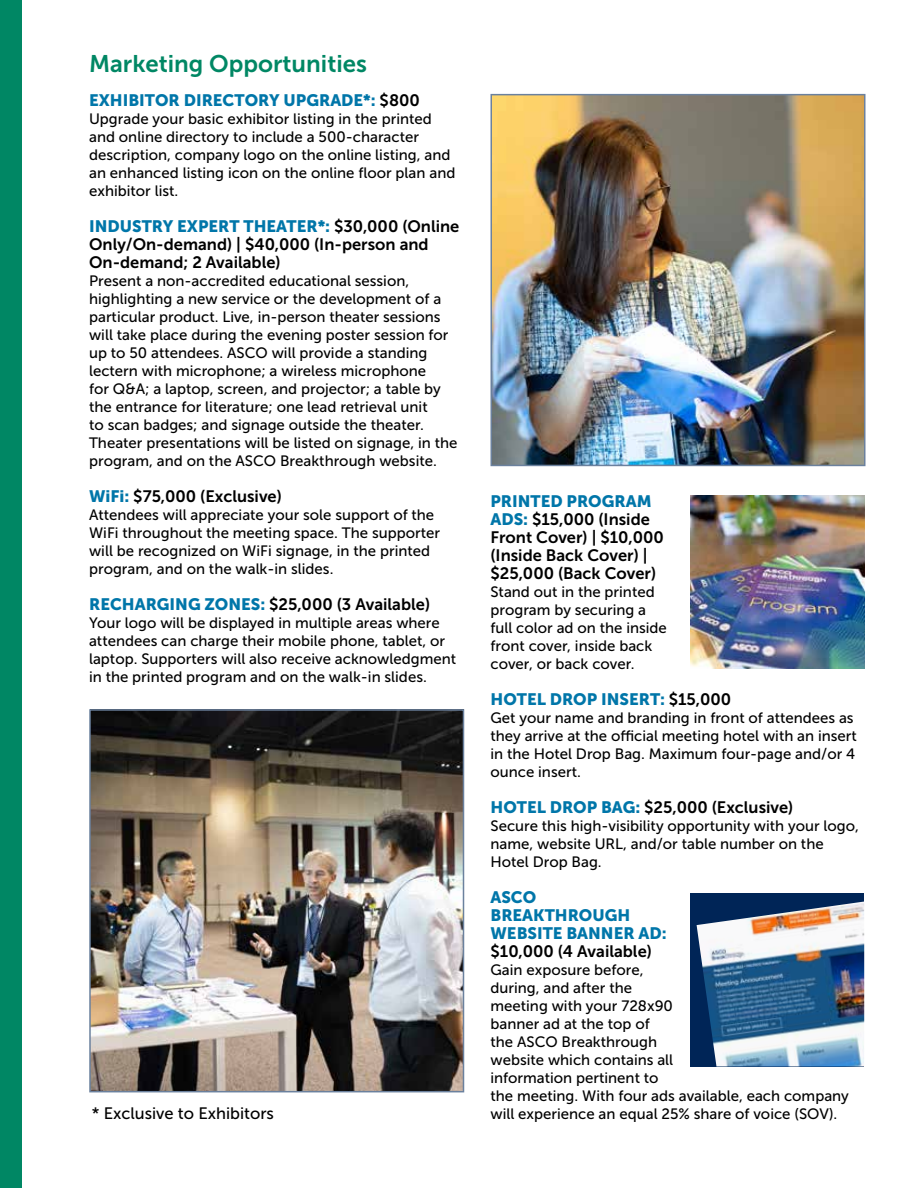
<style>
.page{position:relative;width:918px;height:1188px;background:#fff}
.page>*{position:absolute;margin:0;border:0;box-sizing:border-box;transform-origin:0 0}
.t1{font:24px "Museo Sans 700";color:#008764}
.t2{font:16.5px/18px "Museo Sans 700";color:#000}
.t3{font:16.5px/18px "Museo Sans 900";color:#0076a9}
.t4{font:16.5px "Museo Sans 500";color:#000}
.t5{font:15px/18px "Museo Sans 500";color:#000}
.s1{font-family:"Museo Sans 700";color:#000}
.s2{font-family:"Museo Sans 900";color:#0076a9}
</style>
<div class="page">
<img style="left:691px;top:495px;width:173px;height:174px">
<div style="left:691px;top:893px;width:173px;height:173px;background:#002557"></div>
<img style="left:697px;top:902px;width:167px;height:164px">
<img style="left:92px;top:712px;width:369px;height:377px">
<div style="left:89px;top:709px;width:375px;height:383px;border:2px solid #6b819e"></div>
<img style="left:493px;top:97px;width:370px;height:366px">
<div style="left:490px;top:94px;width:376px;height:372px;border:2px solid #6b819e"></div>
<div style="left:0;top:0;width:22px;height:1188px;background:#008764"></div>
<h1 class="t1" style="left:89px;top:50px;width:279px">Marketing Opportunities</h1>
<p class="t3" style="left:89px;top:91px;width:332px">EXHIBITOR DIRECTORY UPGRADE*: <span class="s1">$800</span></p>
<p class="t5" style="left:89px;top:110px;width:368px">Upgrade your basic exhibitor listing in the printed and online directory to include a 500-character description, company logo on the online listing, and an enhanced listing icon on the online floor plan and exhibitor list.</p>
<p class="t3" style="left:89px;top:217px;width:372px">INDUSTRY EXPERT THEATER*: <span class="s1">$30,000 (Online</span></p>
<p class="t2" style="left:89px;top:236px;width:341px">Only/On-demand) | $40,000 (In-person and<br>On-demand; 2 Available)</p>
<p class="t5" style="left:89px;top:272px;width:370px">Present a non-accredited educational session, highlighting a new service or the development of a particular product. Live, in-person theater sessions will take place during the evening poster session for up to 50 attendees. ASCO will provide a standing lectern with microphone; a wireless microphone<br>for Q&amp;A; a laptop, screen, and projector; a table by the entrance for literature; one lead retrieval unit<br>to scan badges; and signage outside the theater.<br>Theater presentations will be listed on signage, in the program, and on the ASCO Breakthrough website.</p>
<p class="t2" style="left:89px;top:488px;width:194px"><span class="s2">WiFi:</span> $75,000 (Exclusive)</p>
<p class="t5" style="left:89px;top:506px;width:352px">Attendees will appreciate your sole support of the WiFi throughout the meeting space. The supporter will be recognized on WiFi signage, in the printed program, and on the walk-in slides.</p>
<p class="t2" style="left:89px;top:596px;width:343px"><span class="s2">RECHARGING ZONES:</span> $25,000 (3 Available)</p>
<p class="t5" style="left:89px;top:614px;width:369px">Your logo will be displayed in multiple areas where attendees can charge their mobile phone, tablet, or laptop. Supporters will also receive acknowledgment in the printed program and on the walk-in slides.</p>
<p class="t4" style="left:92px;top:1105px;width:184px">* Exclusive to Exhibitors</p>
<p class="t3" style="left:490px;top:493px;width:163px">PRINTED PROGRAM</p>
<p class="t2" style="left:490px;top:511px;width:175px"><span class="s2">ADS:</span> $15,000 (Inside<br>Front Cover) | $10,000 (Inside Back Cover) | $25,000 (Back Cover)</p>
<p class="t5" style="left:490px;top:583px;width:178px">Stand out in the printed program by securing a full color ad on the inside front cover, inside back cover, or back cover.</p>
<p class="t3" style="left:490px;top:691px;width:242px">HOTEL DROP INSERT: <span class="s1">$15,000</span></p>
<p class="t5" style="left:490px;top:709px;width:368px">Get your name and branding in front of attendees as they arrive at the official meeting hotel with an insert in the Hotel Drop Bag. Maximum four-page and/or 4 ounce insert.</p>
<p class="t2" style="left:490px;top:799px;width:304px"><span class="s2">HOTEL DROP BAG:</span> $25,000 (Exclusive)</p>
<p class="t5" style="left:490px;top:817px;width:370px">Secure this high-visibility opportunity with your logo, name, website URL, and/or table number on the<br>Hotel Drop Bag.</p>
<p class="t3" style="left:490px;top:889px;width:178px">ASCO<br>BREAKTHROUGH<br>WEBSITE BANNER AD:</p>
<p class="t2" style="left:490px;top:943px;width:163px">$10,000 (4 Available)</p>
<p class="t5" style="left:490px;top:961px;width:360px">Gain exposure before,<br>during, and after the<br>meeting with your 728x90<br>banner ad at the top of<br>the ASCO Breakthrough<br>website which contains all<br>information pertinent to<br>the meeting. With four ads available, each company will experience an equal 25% share of voice (SOV).</p>
</div>
